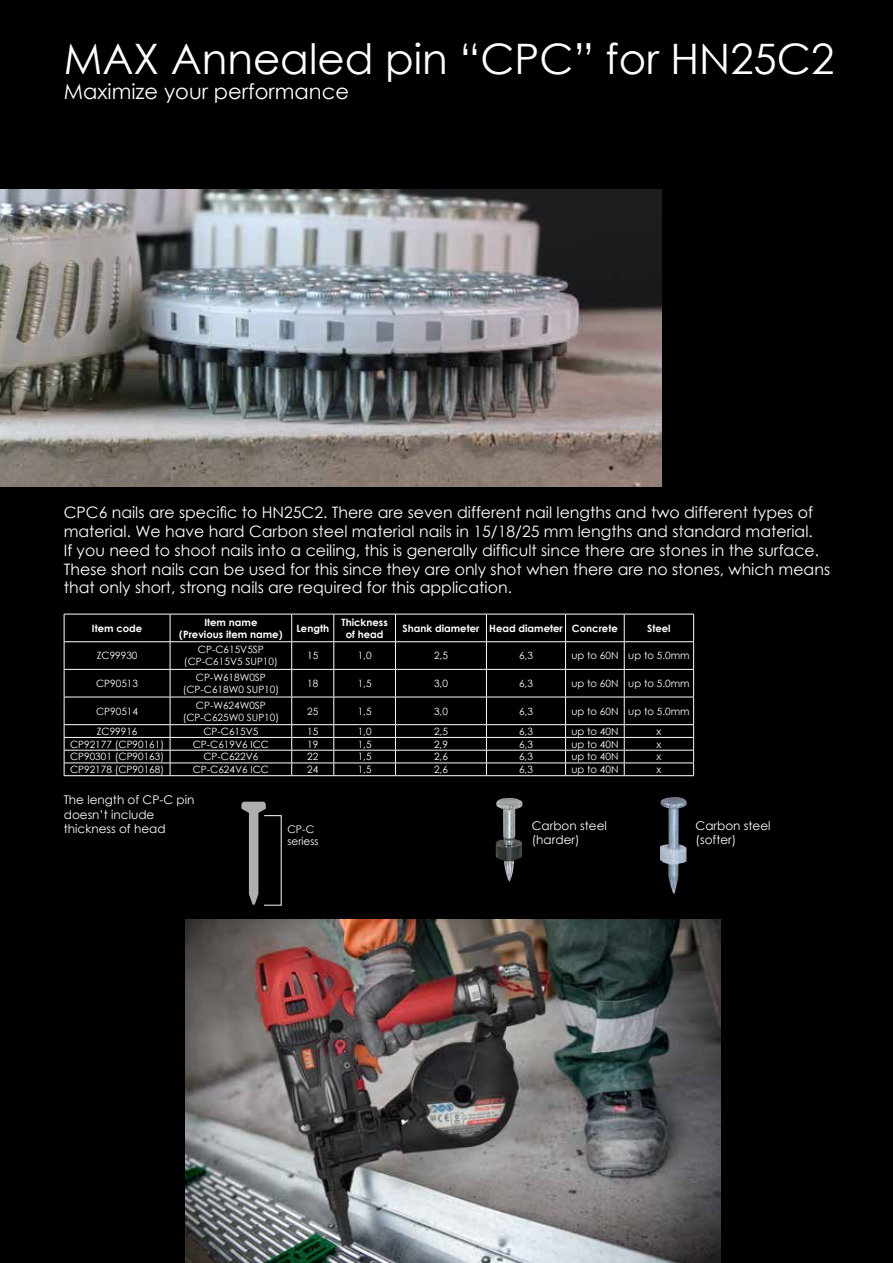
<style>
.page{position:relative;width:893px;height:1263px;background:#000}
.page>*{position:absolute;margin:0;border:0;box-sizing:border-box;transform-origin:0 0}
.t1{font:42px "Century Gothic";color:#fff}
.t2{font:21px "Century Gothic";color:#fff}
.t3{font:15.75px/18.9px "Century Gothic";color:#fff}
.t4{font:12px/14.4px "Century Gothic";color:#fff}
.t5{font:10.5px/12.6px "Century Gothic";color:#fff}
.t6{font:10.05px/12px "Century Gothic";color:#fff;text-align:center}
.t7{font:700 10.05px/12px "Century Gothic";color:#fff;text-align:center}
</style>
<div class="page">
<img style="left:185px;top:919px;width:535px;height:344px">
<img style="left:0;top:189px;width:661px;height:297px">
<hr style="left:64px;top:614px;width:106px;height:1px;background:#fff">
<hr style="left:170px;top:614px;width:122px;height:1px;background:#fff">
<hr style="left:292px;top:614px;width:42px;height:1px;background:#fff">
<hr style="left:334px;top:614px;width:61px;height:1px;background:#fff">
<hr style="left:395px;top:614px;width:91px;height:1px;background:#fff">
<hr style="left:486px;top:614px;width:80px;height:1px;background:#fff">
<hr style="left:566px;top:614px;width:58px;height:1px;background:#fff">
<hr style="left:624px;top:614px;width:70px;height:1px;background:#fff">
<hr style="left:64px;top:641px;width:106px;height:1px;background:#fff">
<hr style="left:170px;top:641px;width:122px;height:1px;background:#fff">
<hr style="left:292px;top:641px;width:42px;height:1px;background:#fff">
<hr style="left:334px;top:641px;width:61px;height:1px;background:#fff">
<hr style="left:395px;top:641px;width:91px;height:1px;background:#fff">
<hr style="left:486px;top:641px;width:80px;height:1px;background:#fff">
<hr style="left:566px;top:641px;width:58px;height:1px;background:#fff">
<hr style="left:624px;top:641px;width:70px;height:1px;background:#fff">
<hr style="left:64px;top:669px;width:106px;height:1px;background:#fff">
<hr style="left:170px;top:669px;width:122px;height:1px;background:#fff">
<hr style="left:292px;top:669px;width:42px;height:1px;background:#fff">
<hr style="left:334px;top:669px;width:61px;height:1px;background:#fff">
<hr style="left:395px;top:669px;width:91px;height:1px;background:#fff">
<hr style="left:486px;top:669px;width:80px;height:1px;background:#fff">
<hr style="left:566px;top:669px;width:58px;height:1px;background:#fff">
<hr style="left:624px;top:669px;width:70px;height:1px;background:#fff">
<hr style="left:64px;top:697px;width:106px;height:1px;background:#fff">
<hr style="left:170px;top:697px;width:122px;height:1px;background:#fff">
<hr style="left:292px;top:697px;width:42px;height:1px;background:#fff">
<hr style="left:334px;top:697px;width:61px;height:1px;background:#fff">
<hr style="left:395px;top:697px;width:91px;height:1px;background:#fff">
<hr style="left:486px;top:697px;width:80px;height:1px;background:#fff">
<hr style="left:566px;top:697px;width:58px;height:1px;background:#fff">
<hr style="left:624px;top:697px;width:70px;height:1px;background:#fff">
<hr style="left:64px;top:724px;width:106px;height:1px;background:#fff">
<hr style="left:170px;top:724px;width:122px;height:1px;background:#fff">
<hr style="left:292px;top:724px;width:42px;height:1px;background:#fff">
<hr style="left:334px;top:724px;width:61px;height:1px;background:#fff">
<hr style="left:395px;top:724px;width:91px;height:1px;background:#fff">
<hr style="left:486px;top:724px;width:80px;height:1px;background:#fff">
<hr style="left:566px;top:724px;width:58px;height:1px;background:#fff">
<hr style="left:624px;top:724px;width:70px;height:1px;background:#fff">
<hr style="left:64px;top:737px;width:106px;height:1px;background:#fff">
<hr style="left:170px;top:737px;width:122px;height:1px;background:#fff">
<hr style="left:292px;top:737px;width:42px;height:1px;background:#fff">
<hr style="left:334px;top:737px;width:61px;height:1px;background:#fff">
<hr style="left:395px;top:737px;width:91px;height:1px;background:#fff">
<hr style="left:486px;top:737px;width:80px;height:1px;background:#fff">
<hr style="left:566px;top:737px;width:58px;height:1px;background:#fff">
<hr style="left:624px;top:737px;width:70px;height:1px;background:#fff">
<hr style="left:64px;top:750px;width:106px;height:1px;background:#fff">
<hr style="left:170px;top:750px;width:122px;height:1px;background:#fff">
<hr style="left:292px;top:750px;width:42px;height:1px;background:#fff">
<hr style="left:334px;top:750px;width:61px;height:1px;background:#fff">
<hr style="left:395px;top:750px;width:91px;height:1px;background:#fff">
<hr style="left:486px;top:750px;width:80px;height:1px;background:#fff">
<hr style="left:566px;top:750px;width:58px;height:1px;background:#fff">
<hr style="left:624px;top:750px;width:70px;height:1px;background:#fff">
<hr style="left:64px;top:763px;width:106px;height:1px;background:#fff">
<svg style="left:64px;top:614px;width:1px;height:161px"></svg>
<hr style="left:170px;top:763px;width:122px;height:1px;background:#fff">
<svg style="left:170px;top:614px;width:1px;height:161px"></svg>
<hr style="left:292px;top:763px;width:42px;height:1px;background:#fff">
<svg style="left:291px;top:614px;width:1px;height:161px"></svg>
<hr style="left:334px;top:763px;width:61px;height:1px;background:#fff">
<svg style="left:333px;top:614px;width:1px;height:161px"></svg>
<hr style="left:395px;top:763px;width:91px;height:1px;background:#fff">
<svg style="left:395px;top:614px;width:1px;height:161px"></svg>
<hr style="left:486px;top:763px;width:80px;height:1px;background:#fff">
<svg style="left:486px;top:614px;width:1px;height:161px"></svg>
<hr style="left:566px;top:763px;width:58px;height:1px;background:#fff">
<svg style="left:565px;top:614px;width:1px;height:161px"></svg>
<hr style="left:624px;top:763px;width:70px;height:1px;background:#fff">
<svg style="left:624px;top:614px;width:1px;height:161px"></svg>
<svg style="left:693px;top:614px;width:1px;height:161px"></svg>
<hr style="left:64px;top:775px;width:106px;height:1px;background:#fff">
<hr style="left:170px;top:775px;width:122px;height:1px;background:#fff">
<hr style="left:292px;top:775px;width:42px;height:1px;background:#fff">
<hr style="left:334px;top:775px;width:61px;height:1px;background:#fff">
<hr style="left:395px;top:775px;width:91px;height:1px;background:#fff">
<hr style="left:486px;top:775px;width:80px;height:1px;background:#fff">
<hr style="left:566px;top:775px;width:58px;height:1px;background:#fff">
<hr style="left:624px;top:775px;width:70px;height:1px;background:#fff">
<img style="left:496px;top:798px;width:27px;height:84px">
<img style="left:660px;top:797px;width:27px;height:97px">
<svg style="left:241px;top:802px;width:25px;height:103px"></svg>
<h1 class="t1" style="left:64px;top:30px;width:772px">MAX Annealed pin “CPC” for HN25C2</h1>
<h2 class="t2" style="left:64px;top:77px;width:287px">Maximize your performance</h2>
<p class="t3" style="left:64px;top:502px;width:768px">CPC6 nails are specific to HN25C2. There are seven different nail lengths and two different types of material. We have hard Carbon steel material nails in 15/18/25 mm lengths and standard material.<br>If you need to shoot nails into a ceiling, this is generally difficult since there are stones in the surface.<br>These short nails can be used for this since they are only shot when there are no stones, which means that only short, strong nails are required for this application.</p>
<p class="t7" style="left:92px;top:622px;width:52px">Item code</p>
<p class="t7" style="left:179px;top:615px;width:105px">Item name<br>(Previous item name)</p>
<p class="t7" style="left:296px;top:622px;width:34px">Length</p>
<p class="t7" style="left:341px;top:615px;width:48px">Thickness of head</p>
<p class="t7" style="left:403px;top:622px;width:217px">Shank diameter Head diameter Concrete</p>
<p class="t7" style="left:647px;top:622px;width:25px">Steel</p>
<p class="t6" style="left:97px;top:649px;width:42px">ZC99930</p>
<p class="t6" style="left:184px;top:643px;width:95px">CP-C615V5SP (CP-C615V5 SUP10)</p>
<p class="t6" style="left:307px;top:649px;width:13px">15</p>
<p class="t6" style="left:358px;top:649px;width:15px">1,0</p>
<p class="t6" style="left:434px;top:649px;width:15px">2,5</p>
<p class="t6" style="left:519px;top:649px;width:15px">6,3</p>
<p class="t6" style="left:571px;top:649px;width:120px">up to 60N up to 5.0mm</p>
<p class="t6" style="left:96px;top:677px;width:43px">CP90513</p>
<p class="t6" style="left:183px;top:671px;width:98px">CP-W618W0SP (CP-C618W0 SUP10)</p>
<p class="t6" style="left:307px;top:677px;width:13px">18</p>
<p class="t6" style="left:358px;top:677px;width:15px">1,5</p>
<p class="t6" style="left:434px;top:677px;width:15px">3,0</p>
<p class="t6" style="left:519px;top:677px;width:15px">6,3</p>
<p class="t6" style="left:571px;top:677px;width:120px">up to 60N up to 5.0mm</p>
<p class="t6" style="left:96px;top:705px;width:43px">CP90514</p>
<p class="t6" style="left:183px;top:699px;width:98px">CP-W624W0SP (CP-C625W0 SUP10)</p>
<p class="t6" style="left:307px;top:705px;width:13px">25</p>
<p class="t6" style="left:358px;top:705px;width:15px">1,5</p>
<p class="t6" style="left:434px;top:705px;width:15px">3,0</p>
<p class="t6" style="left:519px;top:705px;width:15px">6,3</p>
<p class="t6" style="left:571px;top:705px;width:120px">up to 60N up to 5.0mm</p>
<p class="t6" style="left:97px;top:725px;width:42px">ZC99916</p>
<p class="t6" style="left:203px;top:725px;width:56px">CP-C615V5</p>
<p class="t6" style="left:307px;top:725px;width:13px">15</p>
<p class="t6" style="left:358px;top:725px;width:15px">1,0</p>
<p class="t6" style="left:434px;top:725px;width:15px">2,5</p>
<p class="t6" style="left:519px;top:725px;width:15px">6,3</p>
<p class="t6" style="left:571px;top:725px;width:49px">up to 40N</p>
<p class="t6" style="left:656px;top:725px;width:6px">x</p>
<p class="t6" style="left:70px;top:738px;width:96px">CP92177 (CP90161)</p>
<p class="t6" style="left:193px;top:738px;width:78px">CP-C619V6 ICC</p>
<p class="t6" style="left:307px;top:738px;width:13px">19</p>
<p class="t6" style="left:358px;top:738px;width:15px">1,5</p>
<p class="t6" style="left:434px;top:738px;width:15px">2,9</p>
<p class="t6" style="left:519px;top:738px;width:15px">6,3</p>
<p class="t6" style="left:571px;top:738px;width:49px">up to 40N</p>
<p class="t6" style="left:656px;top:738px;width:6px">x</p>
<p class="t6" style="left:70px;top:750px;width:96px">CP90301 (CP90163)</p>
<p class="t6" style="left:203px;top:750px;width:56px">CP-C622V6</p>
<p class="t6" style="left:307px;top:750px;width:13px">22</p>
<p class="t6" style="left:358px;top:750px;width:15px">1,5</p>
<p class="t6" style="left:434px;top:750px;width:15px">2,6</p>
<p class="t6" style="left:519px;top:750px;width:15px">6,3</p>
<p class="t6" style="left:571px;top:750px;width:49px">up to 40N</p>
<p class="t6" style="left:656px;top:750px;width:6px">x</p>
<p class="t6" style="left:70px;top:763px;width:96px">CP92178 (CP90168)</p>
<p class="t6" style="left:193px;top:763px;width:78px">CP-C624V6 ICC</p>
<p class="t6" style="left:307px;top:763px;width:13px">24</p>
<p class="t6" style="left:358px;top:763px;width:15px">1,5</p>
<p class="t6" style="left:434px;top:763px;width:15px">2,6</p>
<p class="t6" style="left:519px;top:763px;width:15px">6,3</p>
<p class="t6" style="left:571px;top:763px;width:49px">up to 40N</p>
<p class="t6" style="left:656px;top:763px;width:6px">x</p>
<p class="t4" style="left:64px;top:792px;width:132px">The length of CP-C pin doesn’t include thickness of head</p>
<p class="t4" style="left:532px;top:818px;width:76px">Carbon steel (harder)</p>
<p class="t4" style="left:696px;top:818px;width:76px">Carbon steel (softer)</p>
<p class="t5" style="left:287px;top:822px;width:33px">CP-C seriess</p>
</div>
